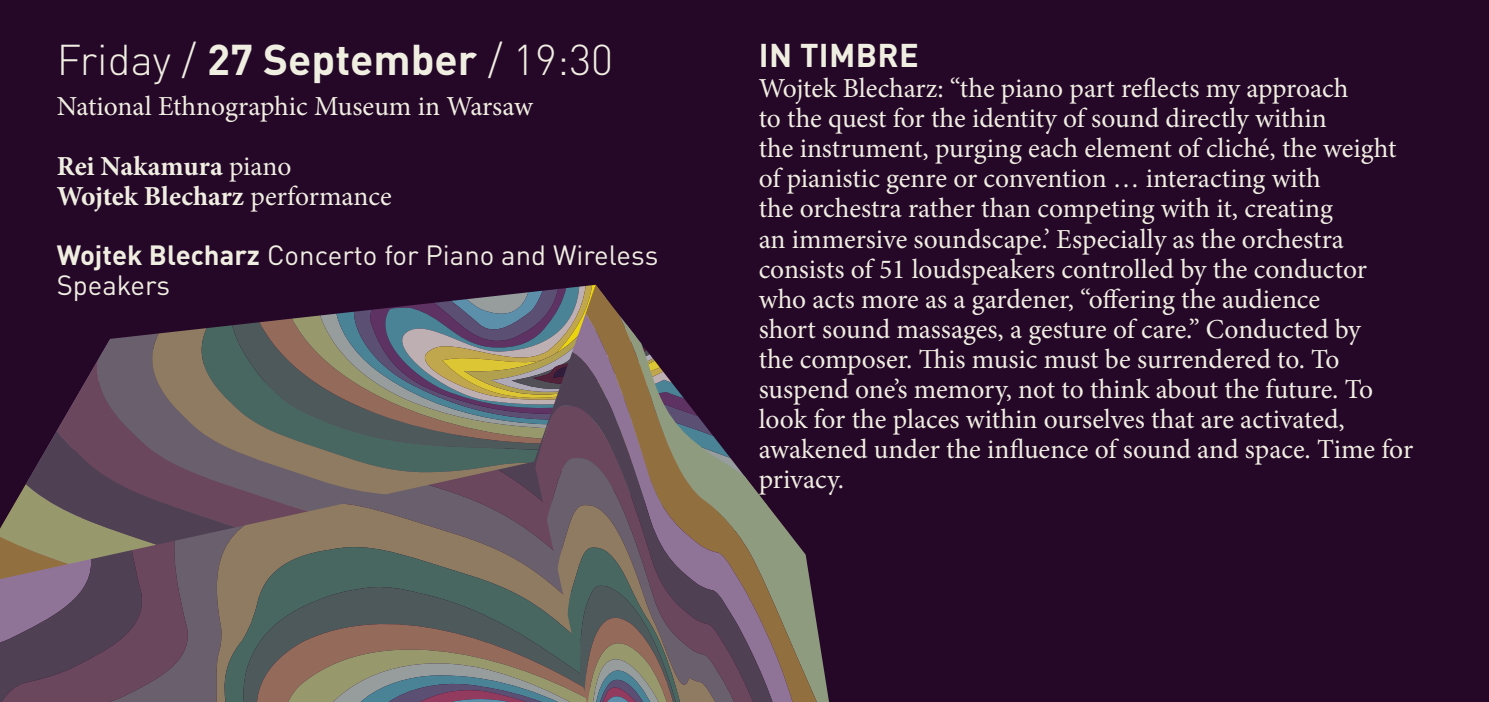
<style>
.page{position:relative;width:1489px;height:702px;background:#fff}
.page>*{position:absolute;margin:0;border:0;box-sizing:border-box;transform-origin:0 0}
.t1{font:300 42.5px "DIN Pro";color:#efeee1}
.t2{font:700 32.5px "DIN Pro";letter-spacing:.01em;color:#efeee1}
.t3{font:27.5px/30px "Minion Pro";letter-spacing:-.005em;color:#efeee1}
.t4{font:27.5px/30px "DIN Pro";color:#efeee1}
.t5{font:700 27.5px "Minion Pro";letter-spacing:-.005em;color:#efeee1}
.s1{font-weight:700}
.s2{font-weight:400}
</style>
<div class="page">
<hr style="left:1488px;top:0;width:1px;height:702px;background:#efeee1">
<div style="left:0;top:0;width:1488px;height:702px;background:#250728"></div>
<svg style="left:817px;top:627px;width:12px;height:75px"></svg>
<svg style="left:0;top:285px;width:817px;height:417px"></svg>
<h1 class="t1" style="left:57px;top:27px;width:558px">Friday / <span class="s1">27 September</span> / 19:30</h1>
<p class="t3" style="left:57px;top:76px;width:477px;line-height:60px">National Ethnographic Museum in Warsaw<br><span class="s1">Rei Nakamura</span> piano</p>
<p class="t5" style="left:57px;top:177px;width:336px">Wojtek Blecharz <span class="s2">performance</span></p>
<p class="t4" style="left:57px;top:237px;width:603px"><span class="s1">Wojtek Blecharz</span> Concerto for Piano and Wireless<br>Speakers</p>
<p class="t2" style="left:758px;top:29px;width:161px">IN TIMBRE</p>
<p class="t3" style="left:758px;top:74px;width:656px">Wojtek Blecharz: “the piano part reflects my approach<br>to the quest for the identity of sound directly within<br>the instrument, purging each element of cliché, the weight of pianistic genre or convention … interacting with<br>the orchestra rather than competing with it, creating<br>an immersive soundscape.’ Especially as the orchestra consists of 51 loudspeakers controlled by the conductor who acts more as a gardener, “offering the audience<br>short sound massages, a gesture of care.” Conducted by<br>the composer. This music must be surrendered to. To suspend one’s memory, not to think about the future. To look for the places within ourselves that are activated, awakened under the influence of sound and space. Time for privacy.</p>
</div>
